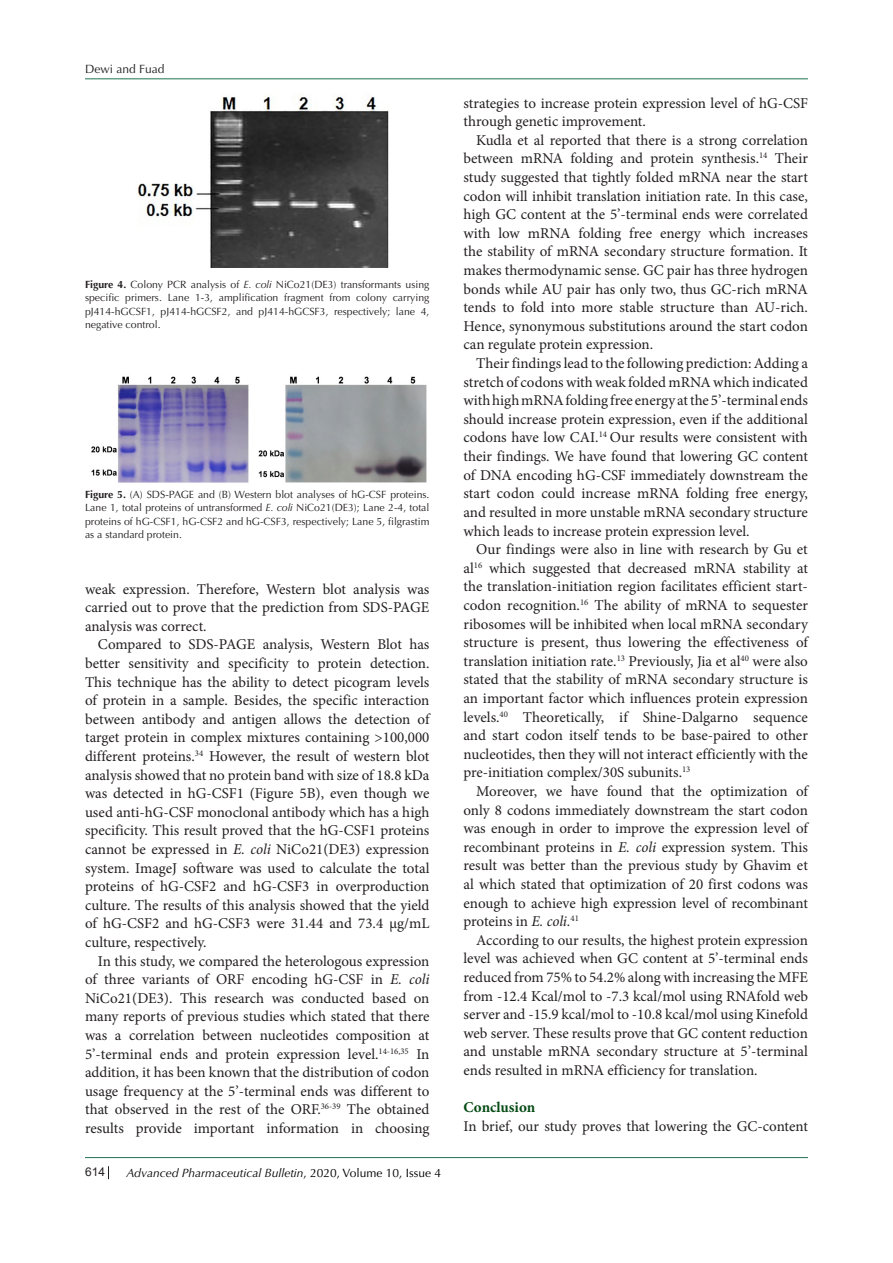
<style>
.page{position:relative;width:893px;height:1263px;background:#fff}
.page>*{position:absolute;margin:0;border:0;box-sizing:border-box;transform-origin:0 0}
.t1{font:15px/18.6px "Minion Pro";color:#231f20;text-align:justify}
.t2{font:700 15px "Minion Pro";color:#054b14}
.t3{font:italic 12px "Optima LT Std";color:#000}
.t4{font:12px "Optima LT Std";color:#231f20}
.t5{font:12px "Arial";color:#231f20}
.t6{font:10.5px/13.5px "Optima LT Std";color:#231f20;text-align:justify}
.s1{font-weight:700}
.s2{font-style:italic}
.s3{font-style:normal}
</style>
<div class="page">
<svg style="left:108px;top:1166px;width:1px;height:13px"></svg>
<hr style="left:85px;top:1157px;width:723px;height:1px;background:#1e7252">
<hr style="left:85px;top:78px;width:723px;height:1px;background:#1e7252">
<img style="left:136px;top:94px;width:253px;height:174px">
<img style="left:91px;top:376px;width:336px;height:107px">
<p class="t4" style="left:85px;top:62px;width:81px">Dewi and Fuad</p>
<p class="t6" style="left:85px;top:278px;width:346px"><span class="s1">Figure 4.</span> Colony PCR analysis of <span class="s2">E. coli</span> NiCo21(DE3) transformants using specific primers. Lane 1-3, amplification fragment from colony carrying pJ414-hGCSF1, pJ414-hGCSF2, and pJ414-hGCSF3, respectively; lane 4, negative control.</p>
<p class="t6" style="left:85px;top:488px;width:346px"><span class="s1">Figure 5.</span> (A) SDS-PAGE and (B) Western blot analyses of hG-CSF proteins.<br>Lane 1, total proteins of untransformed <span class="s2">E. coli</span> NiCo21(DE3); Lane 2-4, total proteins of hG-CSF1, hG-CSF2 and hG-CSF3, respectively; Lane 5, filgrastim as a standard protein.</p>
<p class="t1" style="left:85px;top:579px;width:346px">weak expression. Therefore, Western blot analysis was carried out to prove that the prediction from SDS-PAGE analysis was correct.</p>
<p class="t1" style="left:85px;top:635px;width:346px;text-indent:13px">Compared to SDS-PAGE analysis, Western Blot has better sensitivity and specificity to protein detection.<br>This technique has the ability to detect picogram levels of protein in a sample. Besides, the specific interaction between antibody and antigen allows the detection of target protein in complex mixtures containing &gt;100,000 different proteins.<sup>34</sup> However, the result of western blot analysis showed that no protein band with size of 18.8 kDa was detected in hG-CSF1 (Figure 5B), even though we used anti-hG-CSF monoclonal antibody which has a high specificity. This result proved that the hG-CSF1 proteins cannot be expressed in <span class="s2">E. coli</span> NiCo21(DE3) expression system. ImageJ software was used to calculate the total proteins of hG-CSF2 and hG-CSF3 in overproduction culture. The results of this analysis showed that the yield of hG-CSF2 and hG-CSF3 were 31.44 and 73.4 µg/mL culture, respectively.</p>
<p class="t1" style="left:85px;top:951px;width:346px;text-indent:13px">In this study, we compared the heterologous expression of three variants of ORF encoding hG-CSF in <span class="s2">E. coli </span>NiCo21(DE3). This research was conducted based on many reports of previous studies which stated that there was a correlation between nucleotides composition at 5’-terminal ends and protein expression level.<sup>14-16,35</sup> In addition, it has been known that the distribution of codon usage frequency at the 5’-terminal ends was different to that observed in the rest of the ORF.<sup>36-39</sup> The obtained results provide important information in choosing</p>
<p class="t5" style="left:85px;top:1163px;width:22px">614</p>
<p class="t3" style="left:126px;top:1165px;width:316px">Advanced Pharmaceutical Bulletin<span class="s3">, 2020, Volume 10, Issue 4</span></p>
<p class="t1" style="left:463px;top:94px;width:346px">strategies to increase protein expression level of hG-CSF through genetic improvement.</p>
<p class="t1" style="left:463px;top:131px;width:346px;text-indent:13px">Kudla et al reported that there is a strong correlation between mRNA folding and protein synthesis.<sup>14</sup> Their study suggested that tightly folded mRNA near the start codon will inhibit translation initiation rate. In this case, high GC content at the 5’-terminal ends were correlated with low mRNA folding free energy which increases the stability of mRNA secondary structure formation. It makes thermodynamic sense. GC pair has three hydrogen bonds while AU pair has only two, thus GC-rich mRNA tends to fold into more stable structure than AU-rich.<br>Hence, synonymous substitutions around the start codon can regulate protein expression.</p>
<p class="t1" style="left:463px;top:354px;width:346px;text-indent:13px">Their findings lead to the following prediction: Adding a stretch of codons with weak folded mRNA which indicated with high mRNA folding free energy at the 5’-terminal ends should increase protein expression, even if the additional codons have low CAI.<sup>14</sup> Our results were consistent with their findings. We have found that lowering GC content of DNA encoding hG-CSF immediately downstream the start codon could increase mRNA folding free energy, and resulted in more unstable mRNA secondary structure which leads to increase protein expression level.</p>
<p class="t1" style="left:463px;top:540px;width:346px;text-indent:13px">Our findings were also in line with research by Gu et al<sup>16</sup> which suggested that decreased mRNA stability at the translation-initiation region facilitates efficient start&shy;codon recognition.<sup>16</sup> The ability of mRNA to sequester ribosomes will be inhibited when local mRNA secondary structure is present, thus lowering the effectiveness of translation initiation rate.<sup>13</sup> Previously, Jia et al<sup>40</sup> were also stated that the stability of mRNA secondary structure is an important factor which influences protein expression levels.<sup>40</sup> Theoretically, if Shine-Dalgarno sequence and start codon itself tends to be base-paired to other nucleotides, then they will not interact efficiently with the pre-initiation complex/30S subunits.<sup>13</sup></p>
<p class="t1" style="left:463px;top:782px;width:346px;text-indent:13px">Moreover, we have found that the optimization of only 8 codons immediately downstream the start codon was enough in order to improve the expression level of recombinant proteins in <span class="s2">E. coli</span> expression system. This result was better than the previous study by Ghavim et al which stated that optimization of 20 first codons was enough to achieve high expression level of recombinant proteins in <span class="s2">E. coli.</span><sup>41</sup></p>
<p class="t1" style="left:463px;top:931px;width:346px;text-indent:13px">According to our results, the highest protein expression level was achieved when GC content at 5’-terminal ends reduced from 75% to 54.2% along with increasing the MFE from -12.4 Kcal/mol to -7.3 kcal/mol using RNAfold web server and -15.9 kcal/mol to -10.8 kcal/mol using Kinefold web server. These results prove that GC content reduction and unstable mRNA secondary structure at 5’-terminal ends resulted in mRNA efficiency for translation.</p>
<p class="t2" style="left:463px;top:1097px;width:73px">Conclusion</p>
<p class="t1" style="left:463px;top:1117px;width:346px">In brief, our study proves that lowering the GC-content</p>
</div>
